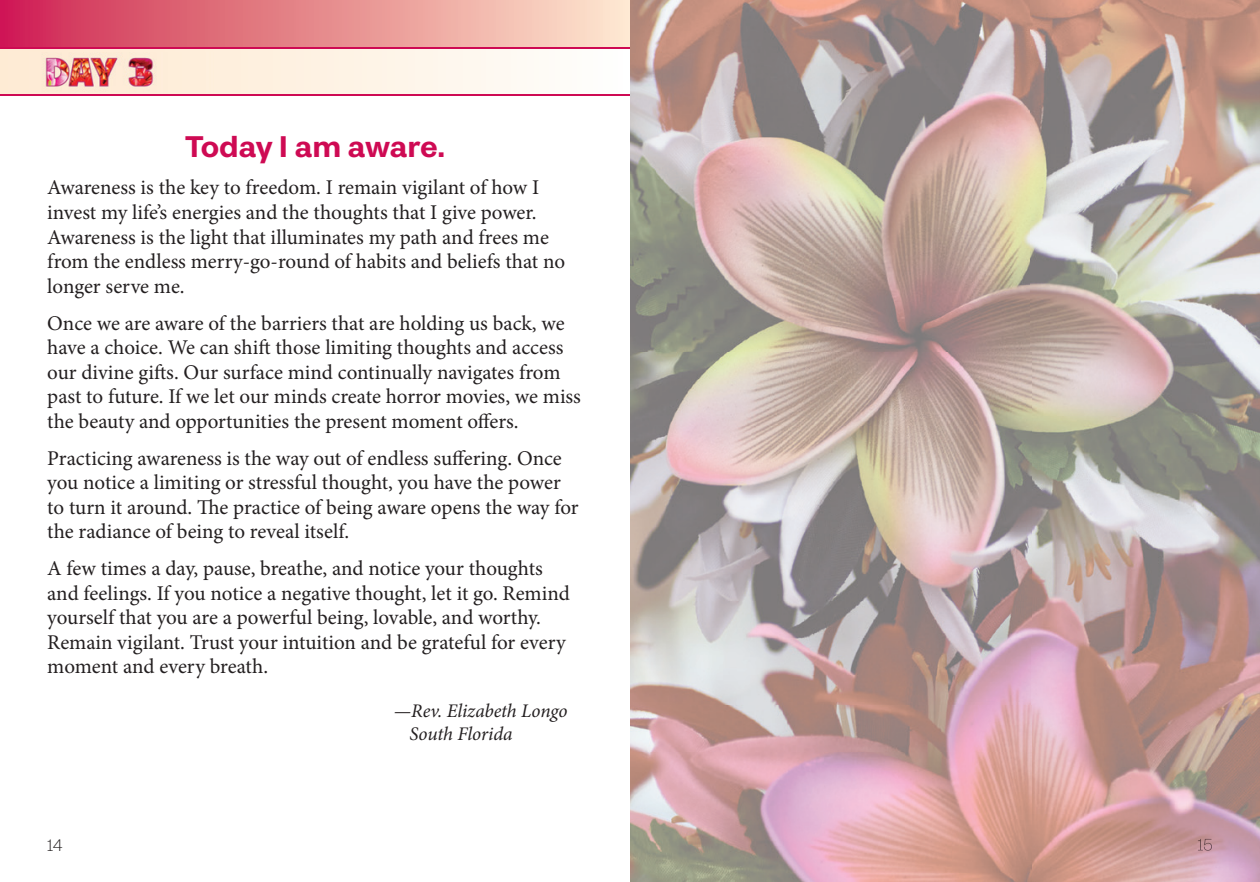
<style>
.page{position:relative;width:1260px;height:882px;background:#fff}
.page>*{position:absolute;margin:0;border:0;box-sizing:border-box;transform-origin:0 0}
.t1{font:700 28px "Pais";letter-spacing:-.015em;color:#ce0a53}
.t2{font:21px/24.5px "Minion Pro";letter-spacing:-.005em;color:#231f20}
.t3{font:italic 19.25px/23.1px "Minion Pro";letter-spacing:-.005em;color:#231f20}
.t4{font:300 15.75px "Pais";color:#231f20}
</style>
<div class="page">
<svg style="left:0;top:49px;width:527px;height:45px"></svg>
<div style="left:0;top:0;width:630px;height:47px;background:linear-gradient(to right,#cf254f,#fdeacc)"></div>
<img style="left:29px;top:53px;width:185px;height:41px">
<hr style="left:0;top:47px;width:630px;height:2px;background:#ce0a53">
<hr style="left:0;top:94px;width:630px;height:2px;background:#ce0a53">
<img style="left:630px;top:0;width:630px;height:882px">
<img style="left:1198px;top:839px;width:14px;height:12px">
<h1 class="t1" style="left:185px;top:127px;width:262px">Today I am aware.</h1>
<p class="t2" style="left:47px;top:176px;width:519px">Awareness is the key to freedom. I remain vigilant of how I invest my life’s energies and the thoughts that I give power.<br>Awareness is the light that illuminates my path and frees me from the endless merry-go-round of habits and beliefs that no longer serve me.</p>
<p class="t2" style="left:47px;top:311px;width:535px">Once we are aware of the barriers that are holding us back, we have a choice. We can shift those limiting thoughts and access our divine gifts. Our surface mind continually navigates from past to future. If we let our minds create horror movies, we miss the beauty and opportunities the present moment offers.</p>
<p class="t2" style="left:47px;top:446px;width:533px">Practicing awareness is the way out of endless suffering. Once you notice a limiting or stressful thought, you have the power to turn it around. The practice of being aware opens the way for the radiance of being to reveal itself.</p>
<p class="t2" style="left:47px;top:557px;width:524px">A few times a day, pause, breathe, and notice your thoughts and feelings. If you notice a negative thought, let it go. Remind yourself that you are a powerful being, lovable, and worthy.<br>Remain vigilant. Trust your intuition and be grateful for every moment and every breath.</p>
<p class="t3" style="left:409px;top:699px;width:160px;text-indent:-16px">—Rev. Elizabeth Longo<br>South Florida</p>
<p class="t4" style="left:47px;top:834px;width:17px">14</p>
</div>
